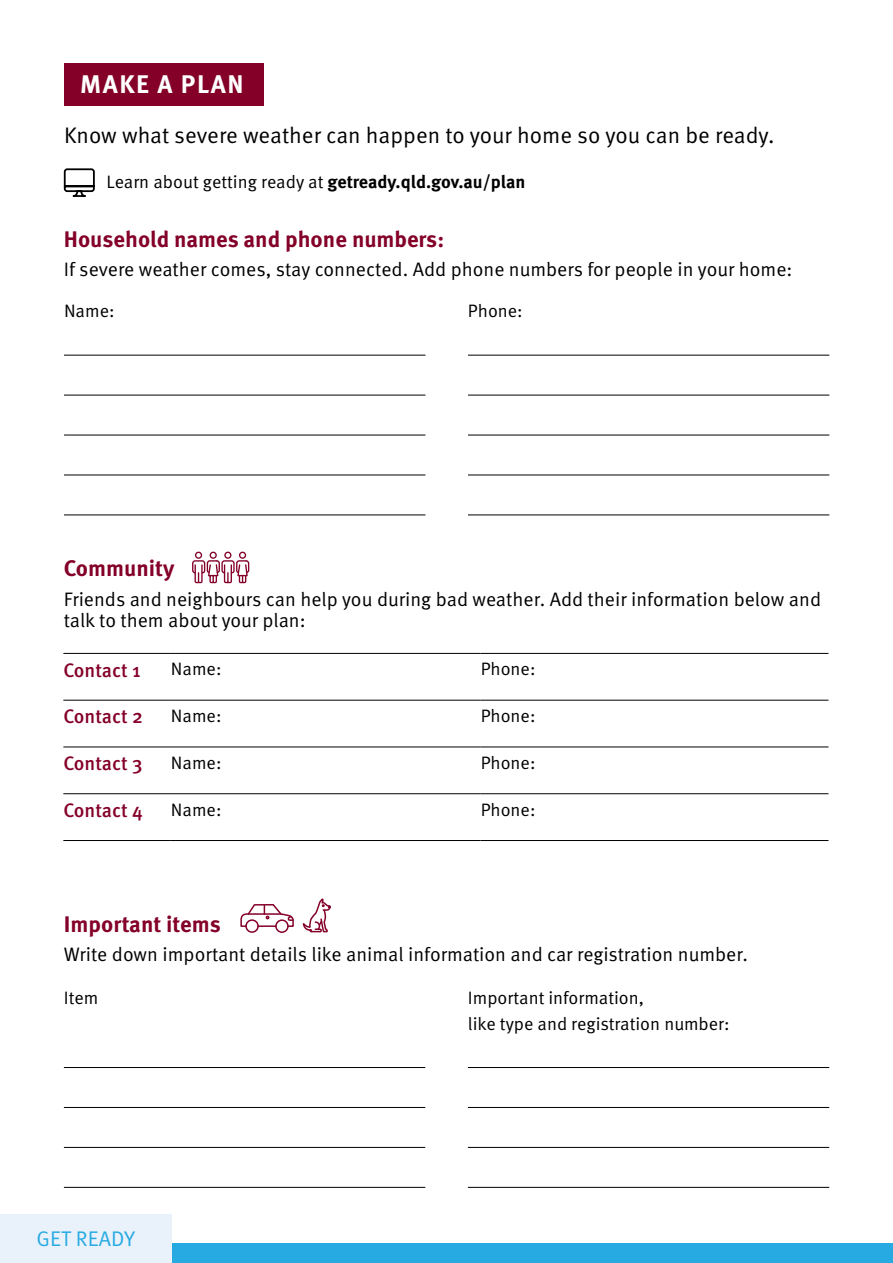
<style>
.page{position:relative;width:893px;height:1263px;background:#fff}
.page>*{position:absolute;margin:0;border:0;box-sizing:border-box;transform-origin:0 0}
.Heading_2{font:700 25.5px "Meta Pro";letter-spacing:.06em;color:#fff}
.intro{font:22.5px "Meta Pro Norm";color:#000}
.intro-2{font:700 22.5px "Meta Pro";color:#840029}
.t1{font:21.15px "Meta Pro Norm";color:#27aae1}
.intro-3{font:19.5px/21px "Meta Pro Norm";color:#000}
.Subheading_1{font:500 19.5px "Meta Pro";color:#840029}
.Subheading_1-2{font:18px/25.5px "Meta Pro Norm";color:#000}
.intro-4{font:18px "Meta Pro Norm";color:#000}
.Table_body{font:18px "Meta Pro Norm";color:#000}
.s1{font-family:"Meta Pro";font-weight:700}
</style>
<div class="page">
<div style="left:171px;top:1243px;width:722px;height:20px;background:#27aae1"></div>
<div style="left:0;top:1215px;width:171px;height:48px;background:#e9f2fb"></div>
<hr style="left:64px;top:355px;width:361px;height:1px;background:#000">
<hr style="left:468px;top:355px;width:361px;height:1px;background:#000">
<hr style="left:64px;top:395px;width:361px;height:1px;background:#000">
<hr style="left:468px;top:395px;width:361px;height:1px;background:#000">
<hr style="left:64px;top:435px;width:361px;height:1px;background:#000">
<hr style="left:468px;top:435px;width:361px;height:1px;background:#000">
<hr style="left:64px;top:475px;width:361px;height:1px;background:#000">
<hr style="left:468px;top:475px;width:361px;height:1px;background:#000">
<hr style="left:64px;top:515px;width:361px;height:1px;background:#000">
<hr style="left:468px;top:515px;width:361px;height:1px;background:#000">
<hr style="left:63px;top:653px;width:108px;height:1px;background:#000">
<hr style="left:63px;top:700px;width:108px;height:1px;background:#000">
<hr style="left:63px;top:747px;width:108px;height:1px;background:#000">
<hr style="left:63px;top:793px;width:108px;height:1px;background:#000">
<hr style="left:171px;top:653px;width:310px;height:1px;background:#000">
<hr style="left:171px;top:700px;width:310px;height:1px;background:#000">
<hr style="left:171px;top:747px;width:310px;height:1px;background:#000">
<hr style="left:171px;top:793px;width:310px;height:1px;background:#000">
<hr style="left:481px;top:653px;width:347px;height:1px;background:#000">
<hr style="left:481px;top:700px;width:347px;height:1px;background:#000">
<hr style="left:481px;top:747px;width:347px;height:1px;background:#000">
<hr style="left:481px;top:793px;width:347px;height:1px;background:#000">
<hr style="left:63px;top:840px;width:108px;height:1px;background:#000">
<hr style="left:171px;top:840px;width:310px;height:1px;background:#000">
<hr style="left:481px;top:840px;width:347px;height:1px;background:#000">
<hr style="left:64px;top:1067px;width:361px;height:1px;background:#000">
<hr style="left:468px;top:1067px;width:361px;height:1px;background:#000">
<hr style="left:64px;top:1107px;width:361px;height:1px;background:#000">
<hr style="left:468px;top:1107px;width:361px;height:1px;background:#000">
<hr style="left:64px;top:1147px;width:361px;height:1px;background:#000">
<hr style="left:468px;top:1147px;width:361px;height:1px;background:#000">
<hr style="left:64px;top:1187px;width:361px;height:1px;background:#000">
<hr style="left:468px;top:1187px;width:361px;height:1px;background:#000">
<svg style="left:240px;top:904px;width:54px;height:29px"></svg>
<svg style="left:302px;top:898px;width:29px;height:35px"></svg>
<div style="left:195px;top:552px;width:7px;height:7px;border:1px solid #840029;border-radius:50%"></div>
<div style="left:224px;top:552px;width:7px;height:7px;border:1px solid #840029;border-radius:50%"></div>
<div style="left:210px;top:552px;width:7px;height:7px;border:1px solid #840029;border-radius:50%"></div>
<div style="left:239px;top:552px;width:7px;height:7px;border:1px solid #840029;border-radius:50%"></div>
<svg style="left:192px;top:560px;width:58px;height:24px"></svg>
<svg style="left:63px;top:168px;width:32px;height:29px"></svg>
<div style="left:64px;top:64px;width:200px;height:42px;background:#840029"></div>
<p class="Heading_2" style="left:80px;top:65px;width:165px">MAKE A PLAN</p>
<p class="intro" style="left:64px;top:119px;width:712px">Know what severe weather can happen to your home so you can be ready.</p>
<p class="intro-4" style="left:107px;top:168px;width:420px">Learn about getting ready at <span class="s1">getready.qld.gov.au/plan</span></p>
<p class="intro-2" style="left:64px;top:221px;width:382px">Household names and phone numbers:</p>
<p class="intro-3" style="left:64px;top:258px;width:730px">If severe weather comes, stay connected. Add phone numbers for people in your home:</p>
<p class="Subheading_1-2" style="left:64px;top:297px;width:52px">Name:</p>
<p class="Subheading_1-2" style="left:468px;top:297px;width:56px">Phone:</p>
<p class="intro-2" style="left:64px;top:551px;width:112px">Community</p>
<p class="intro-3" style="left:64px;top:587px;width:759px">Friends and neighbours can help you during bad weather. Add their information below and talk to them about your plan:</p>
<p class="Subheading_1" style="left:63px;top:655px;width:79px">Contact 1</p>
<p class="Table_body" style="left:171px;top:656px;width:52px">Name:</p>
<p class="Table_body" style="left:481px;top:656px;width:56px">Phone:</p>
<p class="Subheading_1" style="left:63px;top:701px;width:81px">Contact 2</p>
<p class="Table_body" style="left:171px;top:702px;width:52px">Name:</p>
<p class="Table_body" style="left:481px;top:702px;width:56px">Phone:</p>
<p class="Subheading_1" style="left:63px;top:748px;width:81px">Contact 3</p>
<p class="Table_body" style="left:171px;top:749px;width:52px">Name:</p>
<p class="Table_body" style="left:481px;top:749px;width:56px">Phone:</p>
<p class="Subheading_1" style="left:63px;top:795px;width:81px">Contact 4</p>
<p class="Table_body" style="left:171px;top:796px;width:52px">Name:</p>
<p class="Table_body" style="left:481px;top:796px;width:56px">Phone:</p>
<p class="intro-2" style="left:64px;top:906px;width:159px">Important items</p>
<p class="intro-3" style="left:64px;top:942px;width:686px">Write down important details like animal information and car registration number.</p>
<p class="Subheading_1-2" style="left:64px;top:984px;width:36px">Item</p>
<p class="Subheading_1-2" style="left:468px;top:984px;width:263px">Important information,<br>like type and registration number:</p>
<p class="t1" style="left:37px;top:1222px;width:100px">GET READY</p>
</div>
